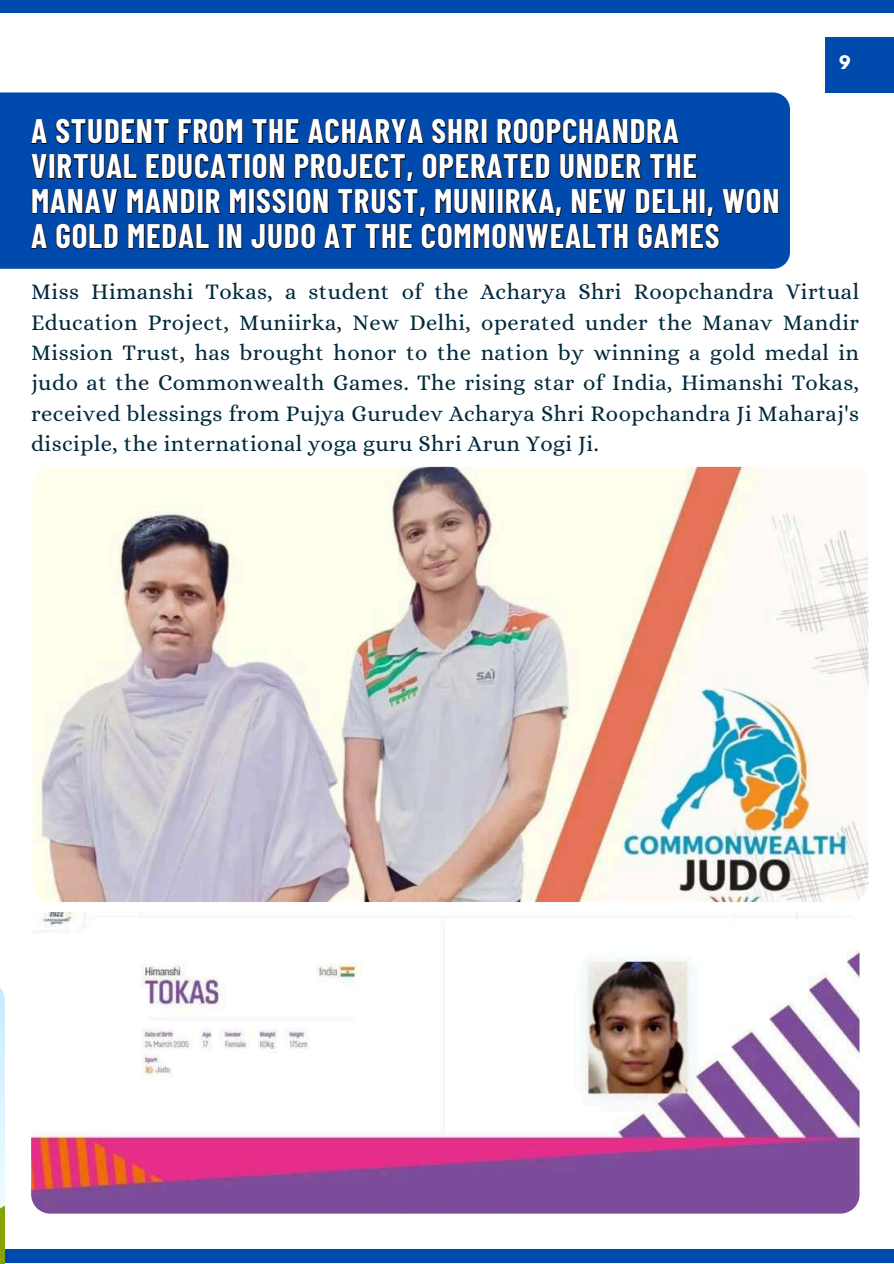
<style>
.page{position:relative;width:894px;height:1264px;background:#fff}
.page>*{position:absolute;margin:0;border:0;box-sizing:border-box;transform-origin:0 0}
.t1{font:700 33.15px/34.8px "Barlow Condensed";letter-spacing:.025em;color:#fff}
.t2{font:22.5px/30.3px "Alice";letter-spacing:.02em;color:#022a3d;text-align:justify}
.t3{font:700 16.5px "League Spartan";color:#fff}
</style>
<div class="page">
<div style="left:0;top:0;width:893px;height:12px;background:#004aad"></div>
<div style="left:0;top:1249px;width:893px;height:14px;background:#004aad"></div>
<div style="left:825px;top:37px;width:68px;height:55px;background:#004aad"></div>
<img style="left:0;top:988px;width:5px;height:275px">
<div style="left:0;top:92px;width:789px;height:177px;background:#004aad"></div>
<svg style="left:720px;top:177px;width:59px;height:66px"></svg>
<svg style="left:30px;top:111px;width:690px;height:148px"></svg>
<img style="left:33px;top:467px;width:835px;height:435px">
<img style="left:31px;top:912px;width:828px;height:301px">
<p class="t3" style="left:838px;top:54px;width:13px">9</p>
<h1 class="t1" style="left:31px;top:113px;width:749px">A STUDENT FROM THE ACHARYA SHRI ROOPCHANDRA VIRTUAL EDUCATION PROJECT, OPERATED UNDER THE MANAV MANDIR MISSION TRUST, MUNIIRKA, NEW DELHI, WON A GOLD MEDAL IN JUDO AT THE COMMONWEALTH GAMES</h1>
<p class="t2" style="left:31px;top:276px;width:829px">Miss Himanshi Tokas, a student of the Acharya Shri Roopchandra Virtual Education Project, Muniirka, New Delhi, operated under the Manav Mandir Mission Trust, has brought honor to the nation by winning a gold medal in judo at the Commonwealth Games. The rising star of India, Himanshi Tokas, received blessings from Pujya Gurudev Acharya Shri Roopchandra Ji Maharaj's disciple, the international yoga guru Shri Arun Yogi Ji.</p>
</div>
